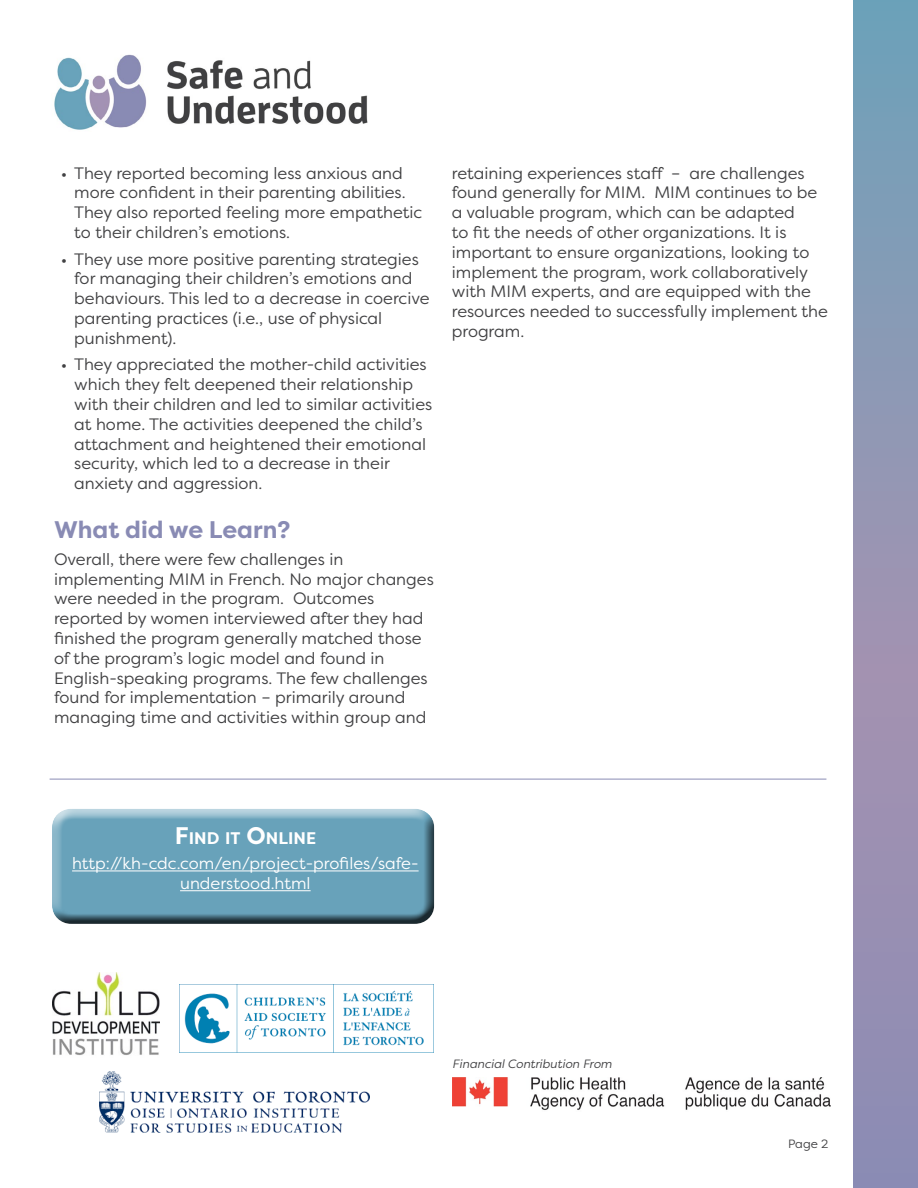
<style>
.page{position:relative;width:918px;height:1188px;background:#fff}
.page>*{position:absolute;margin:0;border:0;box-sizing:border-box;transform-origin:0 0}
.t1{font:700 24px "Filson Pro";color:#898bb4}
.t2{font:700 16.8px "Filson Pro";color:#fff}
.t3{font:16.5px/19.8px "Filson Pro";color:#414143}
.t4{font:16.5px/19.8px "Filson Pro";color:#fff;text-align:center}
.t5{font:italic 12px "Filson Pro";color:#414143}
.t6{font:12px "Filson Pro";color:#414143}
.s1{font-size:24px}
</style>
<div class="page">
<svg style="left:853px;top:0;width:65px;height:1188px"></svg>
<img style="left:54px;top:54px;width:314px;height:76px">
<img style="left:180px;top:984px;width:254px;height:69px">
<img style="left:53px;top:972px;width:107px;height:83px">
<img style="left:100px;top:1071px;width:270px;height:61px">
<hr style="left:50px;top:779px;width:776px;height:1px;background:#898bb4">
<div style="left:46px;top:811px;width:399px;height:121px;background:#000;opacity:.75"></div>
<hr style="left:72px;top:871px;width:347px;height:1px;background:#fff">
<hr style="left:180px;top:890px;width:131px;height:1px;background:#fff">
<img style="left:452px;top:1077px;width:379px;height:33px">
<p class="t3" style="left:74px;top:163px;width:350px;text-indent:-13px">• They reported becoming less anxious and more confident in their parenting abilities.<br>They also reported feeling more empathetic to their children’s emotions.</p>
<p class="t3" style="left:74px;top:249px;width:357px;text-indent:-13px">• They use more positive parenting strategies for managing their children’s emotions and behaviours. This led to a decrease in coercive parenting practices (i.e., use of physical punishment).</p>
<p class="t3" style="left:74px;top:354px;width:360px;text-indent:-13px">• They appreciated the mother-child activities which they felt deepened their relationship with their children and led to similar activities at home. The activities deepened the child’s attachment and heightened their emotional security, which led to a decrease in their anxiety and aggression.</p>
<h1 class="t1" style="left:54px;top:515px;width:238px">What did we Learn?</h1>
<p class="t3" style="left:54px;top:549px;width:381px">Overall, there were few challenges in implementing MIM in French. No major changes were needed in the program. Outcomes reported by women interviewed after they had finished the program generally matched those of the program’s logic model and found in English-speaking programs. The few challenges found for implementation – primarily around managing time and activities within group and</p>
<p class="t3" style="left:452px;top:163px;width:378px">retaining experiences staff – are challenges found generally for MIM. MIM continues to be a valuable program, which can be adapted<br>to fit the needs of other organizations. It is important to ensure organizations, looking to implement the program, work collaboratively with MIM experts, and are equipped with the resources needed to successfully implement the program.</p>
<p class="t2" style="left:175px;top:827px;width:143px"><span class="s1">F</span>IND IT <span class="s1">O</span>NLINE</p>
<p class="t4" style="left:72px;top:853px;width:348px">http://kh-cdc.com/en/project-profiles/safe&shy;understood.html</p>
<p class="t5" style="left:452px;top:1056px;width:161px">Financial Contribution From</p>
<p class="t6" style="left:788px;top:1135px;width:42px">Page 2</p>
</div>
